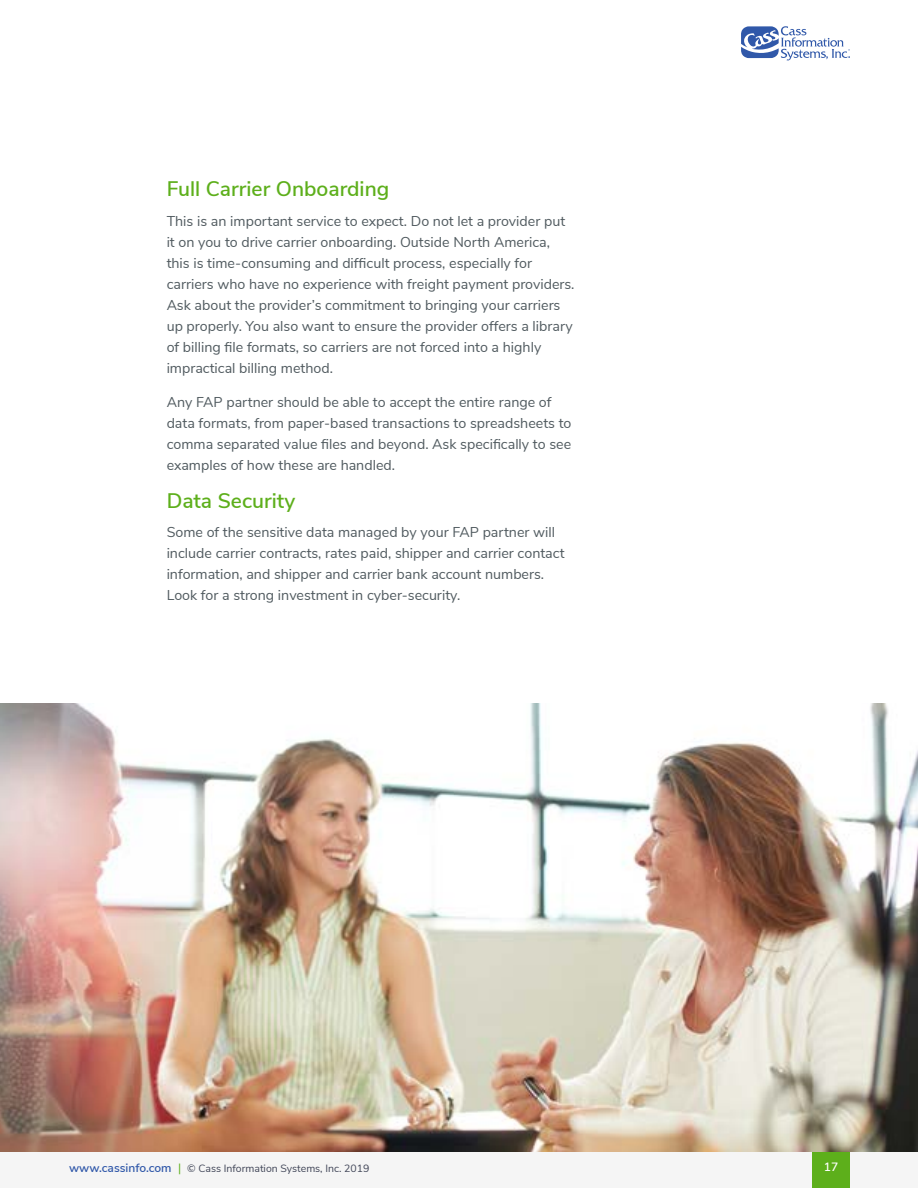
<style>
.page{position:relative;width:918px;height:1188px;background:#fff}
.page>*{position:absolute;margin:0;border:0;box-sizing:border-box;transform-origin:0 0}
.t1{font:600 21px "Nunito Sans";color:#5daf1b}
.t2{font:14.25px/21px "Nunito Sans";color:#505a5f}
.t3{font:600 12px "Nunito Sans";color:#fff}
.t4{font:10.5px "Nunito Sans";color:#414658}
.s1{font-weight:600;font-size:12px;color:#3058a9}
.s2{font-size:12px;color:#5daf1b}
</style>
<div class="page">
<svg style="left:741px;top:26px;width:109px;height:34px"></svg>
<div style="left:0;top:1149px;width:918px;height:39px;background:#f5f5f5"></div>
<div style="left:812px;top:1149px;width:38px;height:39px;background:#5daf1b"></div>
<img style="left:0;top:704px;width:918px;height:447px">
<h1 class="t1" style="left:167px;top:174px;width:224px">Full Carrier Onboarding</h1>
<p class="t2" style="left:167px;top:210px;width:409px">This is an important service to expect. Do not let a provider put it on you to drive carrier onboarding. Outside North America, this is time-consuming and difficult process, especially for carriers who have no experience with freight payment providers.<br>Ask about the provider’s commitment to bringing your carriers up properly. You also want to ensure the provider offers a library of billing file formats, so carriers are not forced into a highly impractical billing method.</p>
<p class="t2" style="left:167px;top:390px;width:406px">Any FAP partner should be able to accept the entire range of data formats, from paper-based transactions to spreadsheets to comma separated value files and beyond. Ask specifically to see examples of how these are handled.</p>
<h1 class="t1" style="left:167px;top:485px;width:130px">Data Security</h1>
<p class="t2" style="left:167px;top:521px;width:399px">Some of the sensitive data managed by your FAP partner will include carrier contracts, rates paid, shipper and carrier contact information, and shipper and carrier bank account numbers.<br>Look for a strong investment in cyber-security.</p>
<p class="t4" style="left:69px;top:1160px;width:302px"><span class="s1">www.cassinfo.com</span> <span class="s2">|</span> © Cass Information Systems, Inc. 2019</p>
<p class="t3" style="left:824px;top:1158px;width:16px">17</p>
</div>
